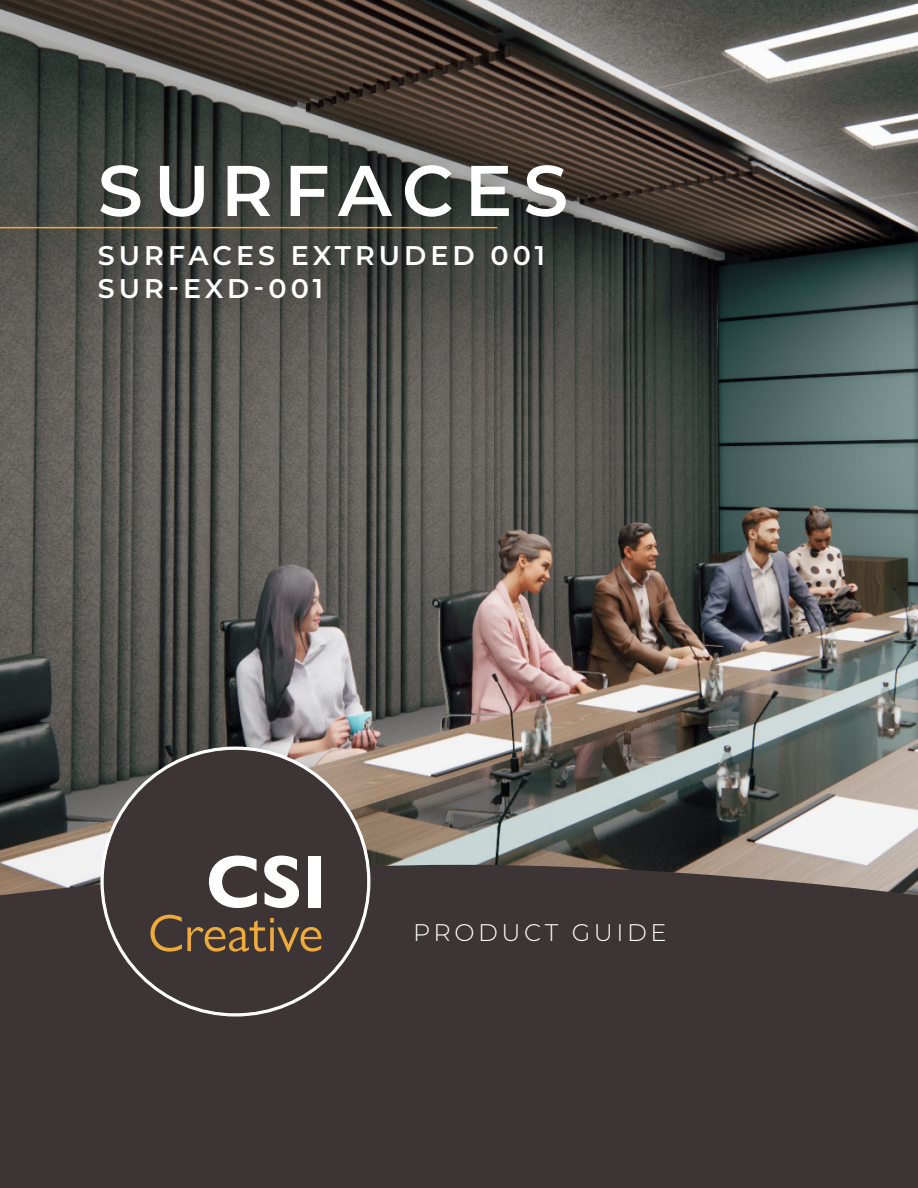
<style>
.page{position:relative;width:918px;height:1188px;background:#fff}
.page>*{position:absolute;margin:0;border:0;box-sizing:border-box;transform-origin:0 0}
.t1{font:700 75px "Gill Sans Nova";color:#fff}
.t2{font:600 71.55px "Montserrat";letter-spacing:.15em;color:#fff}
.t3{font:52.65px "Gill Sans Nova";color:#efaa3c}
.t4{font:600 27px "Montserrat";letter-spacing:.15em;color:#fff}
.t5{font:300 24px "Montserrat";letter-spacing:.15em;color:#fff}
</style>
<div class="page">
<img style="left:0;top:0;width:918px;height:865px">
<div style="left:0;top:865px;width:918px;height:323px;background:#3d3535"></div>
<svg style="left:100px;top:747px;width:270px;height:270px;background:#4a4242"></svg>
<div style="left:82px;top:146px;width:508px;height:95px;background:#231f20;opacity:.33"></div>
<div style="left:80px;top:226px;width:487px;height:96px;background:#231f20;opacity:.33"></div>
<hr style="left:0;top:227px;width:497px;height:1px;background:#f1ac3b">
<p class="t2" style="left:98px;top:140px;width:472px">SURFACES</p>
<p class="t4" style="left:98px;top:237px;width:449px">SURFACES EXTRUDED 001</p>
<p class="t4" style="left:98px;top:269px;width:227px">SUR-EXD-001</p>
<p class="t1" style="left:206px;top:835px;width:122px">CSI</p>
<p class="t3" style="left:148px;top:901px;width:177px">Creative</p>
<p class="t5" style="left:413px;top:916px;width:255px">PRODUCT GUIDE</p>
</div>
